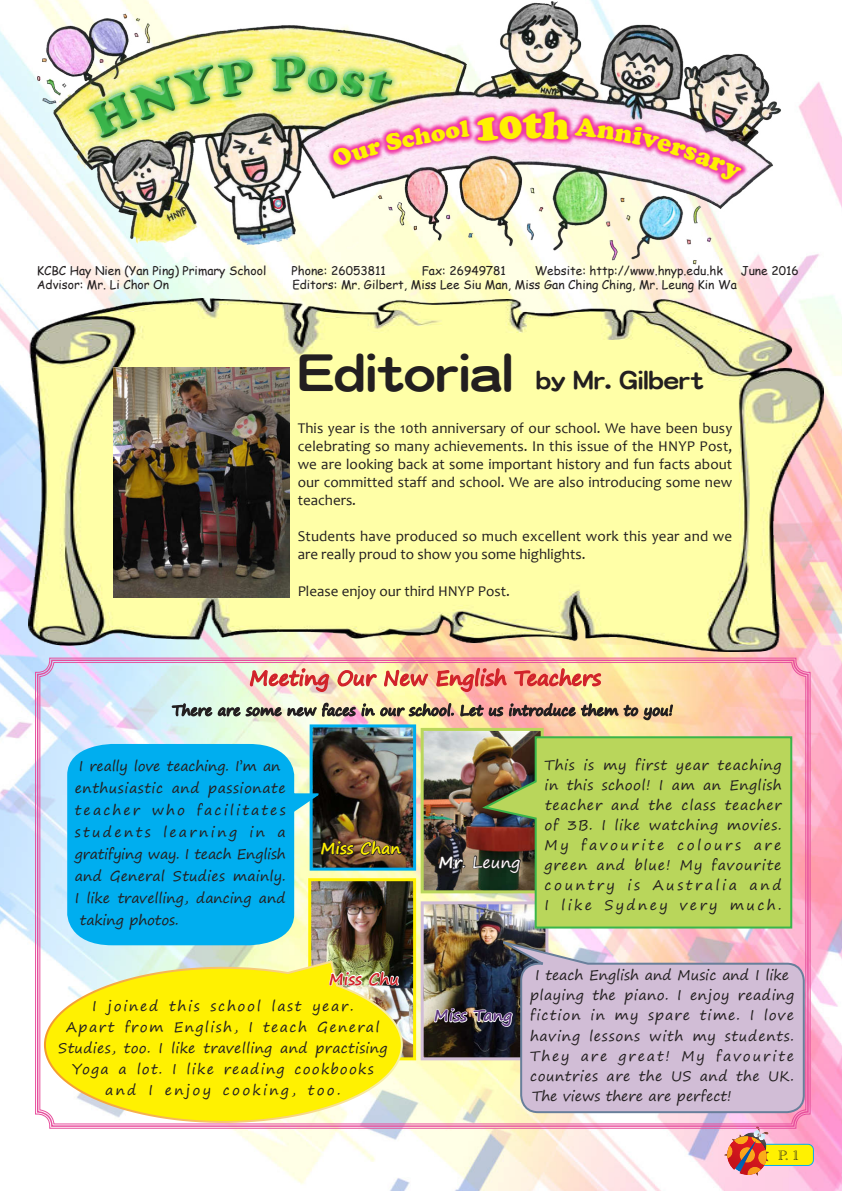
<style>
.page{position:relative;width:842px;height:1191px;background:#fff}
.page>*{position:absolute;margin:0;border:0;box-sizing:border-box;transform-origin:0 0}
.t1{font:49.1px "DFN Yuan XB HKP BF";color:#231f20}
.t2{font:900 40px "Cooper";color:#fff101}
.t3{font:24px "DFN Yuan XB HKP BF";color:#231f20}
.t4{font:20px "Segoe Print";color:#d1232a}
.t5{font:700 16px "Segoe Print";color:#fff101}
.t6{font:700 16px "Segoe Print";color:#613a82}
.t7{font:16px "Segoe Print";color:#fff}
.t8{font:700 16px "Segoe Print";color:#d1232a}
.t9{font:15px/18px "Candara";color:#231f20;text-align:justify}
.t10{font:14px/20px "Segoe Print";letter-spacing:.04em;color:#231f20;text-align:justify}
.t11{font:14px/21px "Segoe Print";letter-spacing:.1em;color:#231f20;text-align:center}
.t12{font:14px "Segoe Print";letter-spacing:-.01em;color:#231f20}
.t13{font:14px "Segoe Print";color:#231f20}
.t14{font:14px "Segoe Print";letter-spacing:.015em;color:#231f20}
.t15{font:14px "Segoe Print";letter-spacing:.15em;color:#231f20}
.t16{font:14px "Segoe Print";letter-spacing:.17em;color:#231f20}
.t17{font:14px "Segoe Print";letter-spacing:-.005em;color:#231f20}
.t18{font:14px "Academy Engraved Let Plain";color:#231f20}
.t19{font:12px "Comic Sans MS";color:#231f20}
.s1{font-weight:700}
</style>
<div class="page">
<img style="left:0;top:31px;width:842px;height:1160px">
<img style="left:29px;top:298px;width:795px;height:353px">
<img style="left:28px;top:0;width:786px;height:271px">
<div style="left:759px;top:1144px;width:54px;height:21px;background:#fff101;border-radius:5px"></div>
<div style="left:759px;top:1144px;width:55px;height:21px;border:1px solid #00aeef;border-radius:5px"></div>
<svg style="left:724px;top:1129px;width:46px;height:48px;background:#d98670"></svg>
<img style="left:114px;top:368px;width:175px;height:229px">
<svg style="left:35px;top:657px;width:776px;height:472px;background:#eacdd2"></svg>
<svg style="left:66px;top:743px;width:253px;height:203px;background:#16b4ed"></svg>
<img style="left:312px;top:882px;width:100px;height:174px">
<div style="left:308px;top:878px;width:108px;height:182px;border:3px solid #fff101"></div>
<img style="left:425px;top:874px;width:54px;height:15px">
<img style="left:425px;top:905px;width:119px;height:151px">
<div style="left:421px;top:901px;width:127px;height:159px;border:3px solid #d1bdd6"></div>
<svg style="left:479px;top:735px;width:314px;height:194px;background:#b1ce5f"></svg>
<svg style="left:489px;top:936px;width:317px;height:178px;background:#c8b5c8"></svg>
<svg style="left:43px;top:959px;width:361px;height:165px;background:#f9ee37"></svg>
<div style="left:83px;top:49px;width:315px;height:95px;background:#3ab54a;opacity:.61"></div>
<svg style="left:85px;top:52px;width:311px;height:6px;background:#e3df8d"></svg>
<img style="left:85px;top:58px;width:311px;height:83px">
<div style="left:327px;top:105px;width:421px;height:81px;background:#ed028c;opacity:.75"></div>
<img style="left:328px;top:962px;width:72px;height:33px">
<svg style="left:433px;top:999px;width:81px;height:33px;background:#5a585a"></svg>
<img style="left:171px;top:646px;width:503px;height:228px">
<img style="left:87px;top:58px;width:169px;height:81px">
<svg style="left:271px;top:56px;width:123px;height:49px;background:#c3da7d"></svg>
<svg style="left:331px;top:121px;width:139px;height:46px;background:#f49cd2"></svg>
<svg style="left:476px;top:116px;width:46px;height:25px"></svg>
<svg style="left:542px;top:112px;width:200px;height:72px;background:#e3a5ca"></svg>
<h2 class="t2" style="left:523px;top:111px;width:20px">t</h2>
<p class="t19" style="left:37px;top:265px;width:231px">KCBC Hay Nien (Yan Ping) Primary School</p>
<p class="t19" style="left:292px;top:265px;width:96px">Phone: 26053811</p>
<p class="t19" style="left:422px;top:265px;width:86px">Fax: 26949781</p>
<p class="t19" style="left:535px;top:265px;width:190px">Website: http://www.hnyp.edu.hk</p>
<p class="t19" style="left:741px;top:265px;width:60px">June 2016</p>
<p class="t19" style="left:37px;top:280px;width:134px">Advisor: Mr. Li Chor On</p>
<p class="t19" style="left:292px;top:280px;width:446px">Editors: Mr. Gilbert, Miss Lee Siu Man, Miss Gan Ching Ching, Mr. Leung Kin Wa</p>
<h1 class="t1" style="left:298px;top:347px;width:217px">Editorial</h1>
<p class="t9" style="left:298px;top:421px;width:436px">This year is the 10th anniversary of our school. We have been busy celebrating so many achievements. In this issue of the HNYP Post, we are looking back at some important history and fun facts about our committed staff and school. We are also introducing some new teachers.</p>
<p class="t9" style="left:298px;top:529px;width:436px">Students have produced so much excellent work this year and we are really proud to show you some highlights.</p>
<p class="t9" style="left:298px;top:583px;width:214px">Please enjoy our third HNYP Post.</p>
<h3 class="t3" style="left:536px;top:368px;width:169px">by Mr. Gilbert</h3>
<h3 class="t4" style="left:249px;top:668px;width:353px">Meeting Our New English Teachers</h3>
<p class="t12" style="left:79px;top:759px;width:203px">I really love teaching. I’m an</p>
<p class="t10" style="left:75px;top:779px;width:212px">enthusiastic and passionate</p>
<p class="t15" style="left:75px;top:803px;width:212px">teacher who facilitates</p>
<p class="t16" style="left:75px;top:825px;width:212px">students learning in a</p>
<p class="t12" style="left:75px;top:847px;width:212px">gratifying way. I teach English</p>
<p class="t14" style="left:75px;top:869px;width:212px">and General Studies mainly.</p>
<p class="t13" style="left:75px;top:891px;width:212px">I like travelling, dancing and</p>
<p class="t17" style="left:80px;top:913px;width:100px">taking photos.</p>
<p class="t5" style="left:320px;top:841px;width:82px">Miss Chan</p>
<p class="t8" style="left:329px;top:971px;width:72px">Miss Chu</p>
<p class="t11" style="left:58px;top:996px;width:331px">I joined this school last year.<br>Apart from English, I teach General Studies, too. I like travelling and practising Yoga a lot. I like reading cookbooks and I enjoy cooking, too.</p>
<p class="t7" style="left:439px;top:854px;width:83px"><span class="s1">Mr</span>. Leung</p>
<p class="t10" style="left:545px;top:756px;width:239px">This is my first year teaching in this school! I am an English teacher and the class teacher of 3B. I like watching movies.<br>My favourite colours are green and blue! My favourite country is Australia and I like Sydney very much.</p>
<p class="t6" style="left:434px;top:1008px;width:80px">Miss Tang</p>
<p class="t10" style="left:530px;top:966px;width:266px;text-align:left;text-indent:5px">I teach English and Music and I like playing the piano. I enjoy reading fiction in my spare time. I love having lessons with my students.<br>They are great! My favourite countries are the US and the UK.<br>The views there are perfect!</p>
<p class="t18" style="left:778px;top:1146px;width:22px">P. 1</p>
</div>
